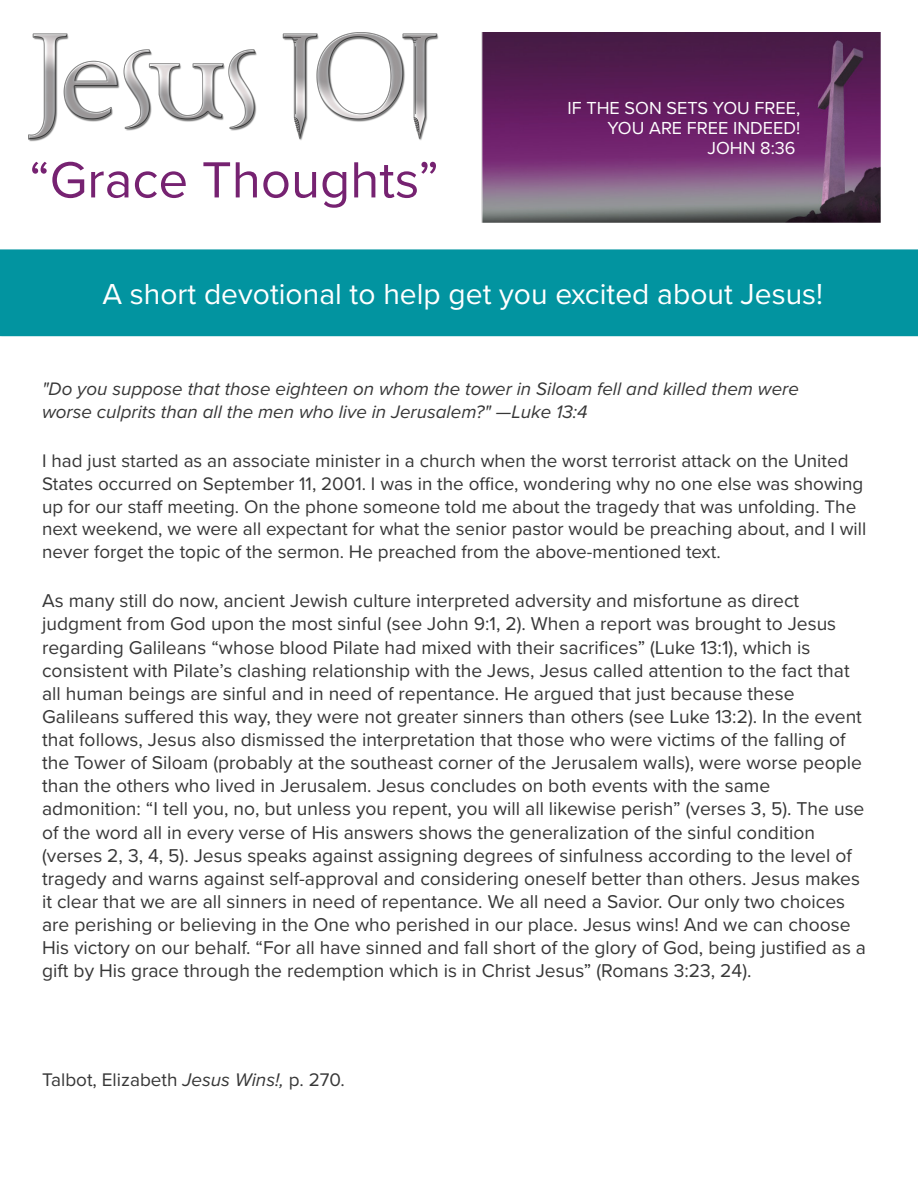
<style>
.page{position:relative;width:918px;height:1188px;background:#fff}
.page>*{position:absolute;margin:0;border:0;box-sizing:border-box;transform-origin:0 0}
.t1{font:52.65px "Proxima Nova";color:#762271}
.t2{font:30px "Proxima Nova";color:#fff}
.t3{font:19.2px/23.1px "Proxima Nova";color:#373737}
.t4{font:18.9px/22.6px "Proxima Nova";color:#373737}
.t5{font:italic 18.75px/22.5px "Proxima Nova";color:#373737}
.t6{font:18px/20px "Proxima Nova";color:#fff;text-align:right}
.s1{font-style:italic}
</style>
<div class="page">
<div style="left:0;top:249px;width:918px;height:20px;background:#0294a0"></div>
<div style="left:0;top:269px;width:918px;height:67px;background:#0294a0"></div>
<img style="left:29px;top:33px;width:410px;height:109px">
<img style="left:481px;top:33px;width:399px;height:189px">
<h1 class="t1" style="left:29px;top:141px;width:411px">“Grace Thoughts”</h1>
<p class="t6" style="left:567px;top:97px;width:234px">IF THE SON SETS YOU FREE,<br>YOU ARE FREE INDEED!<br>JOHN 8:36</p>
<h2 class="t2" style="left:102px;top:271px;width:722px">A short devotional to help get you excited about Jesus!</h2>
<p class="t5" style="left:42px;top:377px;width:758px">"Do you suppose that those eighteen on whom the tower in Siloam fell and killed them were worse culprits than all the men who live in Jerusalem?" —Luke 13:4</p>
<p class="t4" style="left:42px;top:449px;width:825px">I had just started as an associate minister in a church when the worst terrorist attack on the United States occurred on September 11, 2001. I was in the office, wondering why no one else was showing up for our staff meeting. On the phone someone told me about the tragedy that was unfolding. The next weekend, we were all expectant for what the senior pastor would be preaching about, and I will never forget the topic of the sermon. He preached from the above-mentioned text.</p>
<p class="t3" style="left:42px;top:589px;width:825px">As many still do now, ancient Jewish culture interpreted adversity and misfortune as direct judgment from God upon the most sinful (see John 9:1, 2). When a report was brought to Jesus regarding Galileans “whose blood Pilate had mixed with their sacrifices” (Luke 13:1), which is consistent with Pilate’s clashing relationship with the Jews, Jesus called attention to the fact that all human beings are sinful and in need of repentance. He argued that just because these Galileans suffered this way, they were not greater sinners than others (see Luke 13:2). In the event that follows, Jesus also dismissed the interpretation that those who were victims of the falling of the Tower of Siloam (probably at the southeast corner of the Jerusalem walls), were worse people than the others who lived in Jerusalem. Jesus concludes on both events with the same admonition: “I tell you, no, but unless you repent, you will all likewise perish” (verses 3, 5). The use of the word all in every verse of His answers shows the generalization of the sinful condition (verses 2, 3, 4, 5). Jesus speaks against assigning degrees of sinfulness according to the level of tragedy and warns against self-approval and considering oneself better than others. Jesus makes it clear that we are all sinners in need of repentance. We all need a Savior. Our only two choices are perishing or believing in the One who perished in our place. Jesus wins! And we can choose His victory on our behalf. “For all have sinned and fall short of the glory of God, being justified as a gift by His grace through the redemption which is in Christ Jesus” (Romans 3:23, 24).</p>
<p class="t4" style="left:42px;top:1067px;width:304px">Talbot, Elizabeth <span class="s1">Jesus Wins!,</span> p. 270.</p>
</div>
